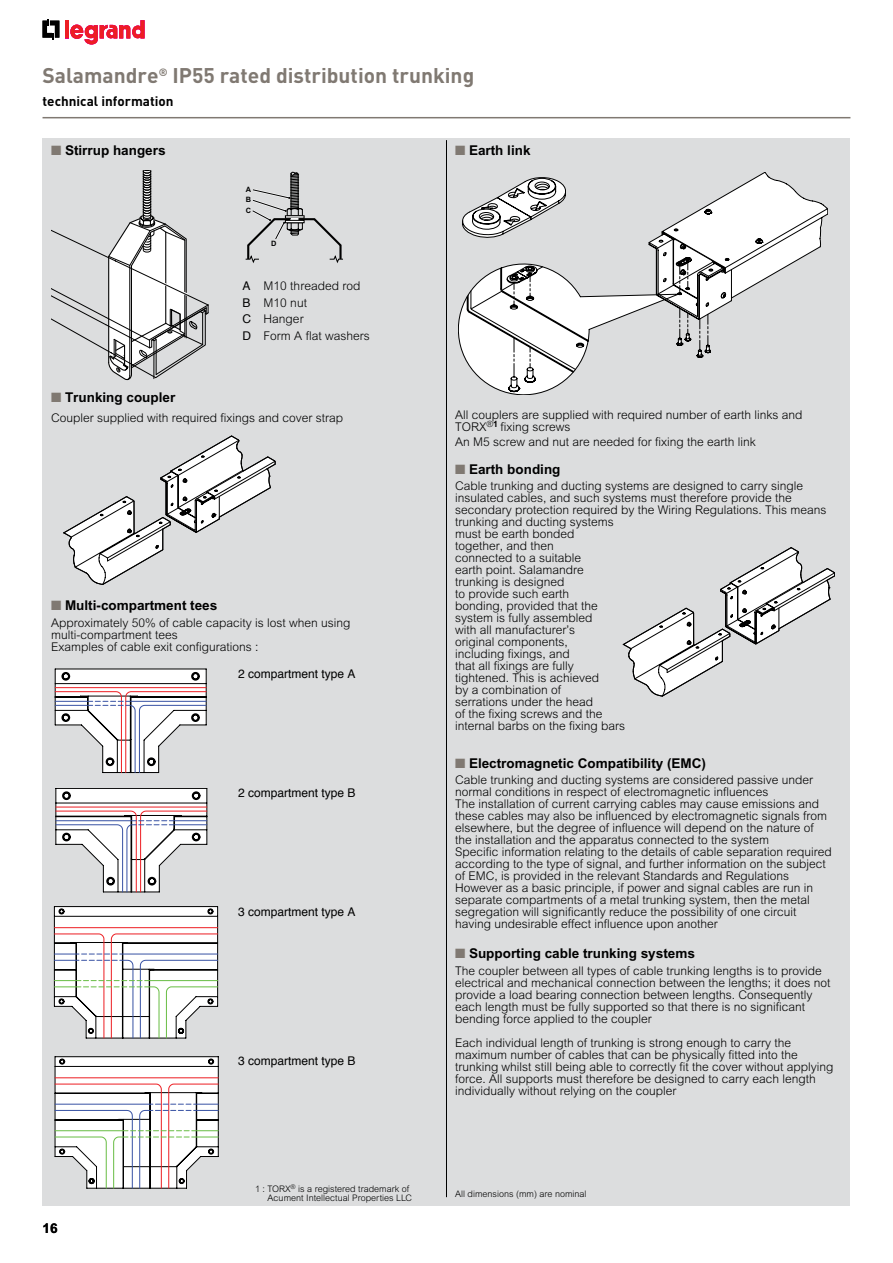
<style>
.page{position:relative;width:893px;height:1263px;background:#fff}
.page>*{position:absolute;margin:0;border:0;box-sizing:border-box;transform-origin:0 0}
.t1{font:700 21px "DIN";color:#807972}
.t2{font:700 13.5px "Arial";color:#000}
.t3{font:700 13.5px "DIN";color:#000}
.t4{font:300 12px/12px "Arial";color:#000}
.t5{font:12px "Helvetica";color:#000}
.t6{font:300 9px/9px "Arial";color:#000;text-align:right}
.t7{font:700 7.35px/10.9px "Arial";color:#000;text-align:justify}
.t8{font:300 6.3px/10.9px "Arial";color:#000;text-align:justify}
.s1{color:#807972}
.s2{font-family:"Helvetica";font-weight:400}
</style>
<div class="page">
<hr style="left:43px;top:117px;width:807px;height:1px;background:#807972">
<div style="left:43px;top:138px;width:807px;height:1067px;background:#dcddde"></div>
<svg style="left:43px;top:19px;width:16px;height:20px"></svg>
<hr style="left:65px;top:20px;width:4px;height:18px;background:#ed1d24">
<svg style="left:70px;top:20px;width:75px;height:25px"></svg>
<hr style="left:446px;top:140px;width:1px;height:1057px;background:#000">
<svg style="left:51px;top:170px;width:157px;height:210px"></svg>
<svg style="left:246px;top:172px;width:97px;height:91px"></svg>
<svg style="left:623px;top:548px;width:212px;height:148px"></svg>
<svg style="left:63px;top:436px;width:212px;height:149px"></svg>
<svg style="left:458px;top:172px;width:370px;height:223px"></svg>
<svg style="left:54px;top:669px;width:153px;height:105px"></svg>
<svg style="left:53px;top:788px;width:166px;height:401px"></svg>
<h1 class="t1" style="left:43px;top:62px;width:433px">Salamandre<sup>®</sup> IP55 rated distribution trunking</h1>
<p class="t3" style="left:43px;top:92px;width:133px">technical information</p>
<p class="t2" style="left:51px;top:143px;width:116px"><span class="s1">■</span> Stirrup hangers</p>
<p class="t7" style="left:246px;top:183px;width:7px">A B C</p>
<p class="t7" style="left:271px;top:238px;width:7px">D</p>
<p class="t4" style="left:242px;top:277px;width:129px;line-height:17px"><span class="s2">A</span> M10 threaded rod<br><span class="s2">B</span> M10 nut<br><span class="s2">C</span> Hanger<br><span class="s2">D</span> Form A flat washers</p>
<p class="t8" style="left:263px;top:298px;width:6px">A B C</p>
<p class="t2" style="left:51px;top:389px;width:126px"><span class="s1">■</span> Trunking coupler</p>
<p class="t4" style="left:51px;top:412px;width:294px">Coupler supplied with required fixings and cover strap</p>
<p class="t2" style="left:51px;top:598px;width:168px"><span class="s1">■</span> Multi-compartment tees</p>
<p class="t4" style="left:51px;top:617px;width:301px">Approximately 50% of cable capacity is lost when using multi-compartment tees<br>Examples of cable exit configurations :</p>
<p class="t5" style="left:238px;top:664px;width:119px">2 compartment type A</p>
<p class="t5" style="left:238px;top:783px;width:119px">2 compartment type B</p>
<p class="t5" style="left:238px;top:902px;width:119px">3 compartment type A</p>
<p class="t5" style="left:238px;top:1052px;width:119px">3 compartment type B</p>
<p class="t2" style="left:43px;top:1220px;width:17px">16</p>
<p class="t6" style="left:255px;top:1184px;width:158px">1 : TORX<sup>®</sup> is a registered trademark of<br>Acument Intellectual Properties LLC</p>
<p class="t2" style="left:455px;top:143px;width:77px"><span class="s1">■</span> Earth link</p>
<p class="t4" style="left:455px;top:409px;width:349px">All couplers are supplied with required number of earth links and<br>TORX<sup>®</sup><sup>1</sup> fixing screws</p>
<p class="t4" style="left:455px;top:435px;width:302px">An M5 screw and nut are needed for fixing the earth link</p>
<p class="t2" style="left:455px;top:461px;width:107px"><span class="s1">■</span> Earth bonding</p>
<p class="t4" style="left:455px;top:480px;width:373px">Cable trunking and ducting systems are designed to carry single insulated cables, and such systems must therefore provide the secondary protection required by the Wiring Regulations. This means trunking and ducting systems<br>must be earth bonded<br>together, and then<br>connected to a suitable<br>earth point. Salamandre<br>trunking is designed<br>to provide such earth<br>bonding, provided that the<br>system is fully assembled<br>with all manufacturer’s<br>original components,<br>including fixings, and<br>that all fixings are fully<br>tightened. This is achieved<br>by a combination of<br>serrations under the head<br>of the fixing screws and the<br>internal barbs on the fixing bars</p>
<p class="t2" style="left:455px;top:755px;width:253px"><span class="s1">■</span> Electromagnetic Compatibility (EMC)</p>
<p class="t4" style="left:455px;top:774px;width:378px">Cable trunking and ducting systems are considered passive under normal conditions in respect of electromagnetic influences<br>The installation of current carrying cables may cause emissions and these cables may also be influenced by electromagnetic signals from elsewhere, but the degree of influence will depend on the nature of the installation and the apparatus connected to the system<br>Specific information relating to the details of cable separation required according to the type of signal, and further information on the subject of EMC, is provided in the relevant Standards and Regulations However as a basic principle, if power and signal cables are run in separate compartments of a metal trunking system, then the metal segregation will significantly reduce the possibility of one circuit having undesirable effect influence upon another</p>
<p class="t2" style="left:455px;top:946px;width:241px"><span class="s1">■</span> Supporting cable trunking systems</p>
<p class="t4" style="left:455px;top:964px;width:377px">The coupler between all types of cable trunking lengths is to provide electrical and mechanical connection between the lengths; it does not provide a load bearing connection between lengths. Consequently each length must be fully supported so that there is no significant bending force applied to the coupler</p>
<p class="t4" style="left:455px;top:1036px;width:380px">Each individual length of trunking is strong enough to carry the maximum number of cables that can be physically fitted into the trunking whilst still being able to correctly fit the cover without applying force. All supports must therefore be designed to carry each length individually without relying on the coupler</p>
<p class="t6" style="left:455px;top:1190px;width:133px">All dimensions (mm) are nominal</p>
</div>
